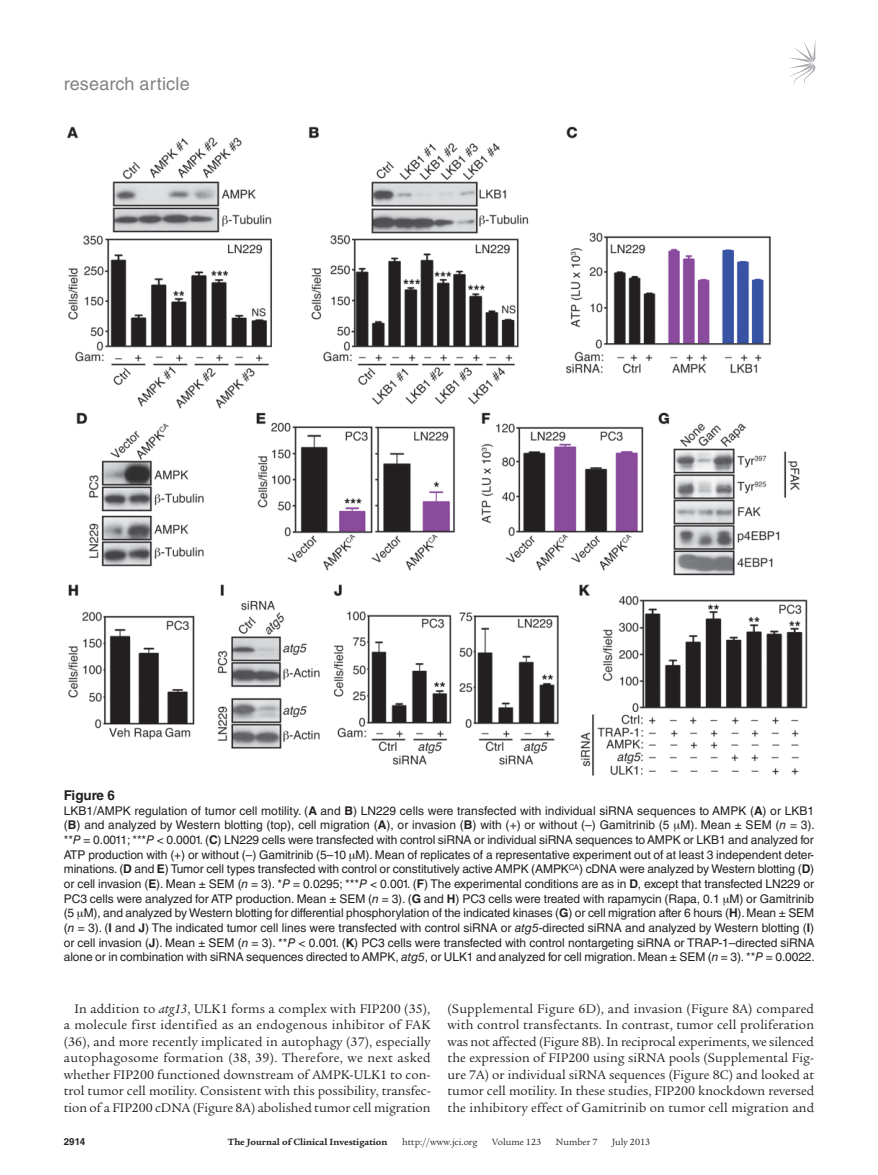
<style>
.page{position:relative;width:878px;height:1175px;background:#fff}
.page>*{position:absolute;margin:0;border:0;box-sizing:border-box;transform-origin:0 0}
.t1{font:18px "Helvetica LT Std";letter-spacing:.01em;color:#808285}
.t2{font:13.5px/16.5px "Legacy Serif Std";color:#231f20;text-align:justify}
.t3{font:700 13.5px "Helvetica LT Std";letter-spacing:-.005em;color:#231f20}
.t4{font:12px/14.7px "Helvetica LT Std";letter-spacing:-.01em;color:#231f20;text-align:justify}
.t5{font:9.75px "Legacy Serif Std";color:#231f20}
.t6{font:700 9.75px "Legacy Serif Std";color:#231f20}
.t7{font:700 9.75px "Helvetica LT Std";color:#231f20}
.s1{font-weight:700}
.s2{font-style:italic}
</style>
<div class="page">
<svg style="left:789px;top:42px;width:26px;height:43px"></svg>
<img style="left:67px;top:126px;width:741px;height:650px">
<h1 class="t1" style="left:64px;top:73px;width:127px">research article</h1>
<p class="t3" style="left:64px;top:787px;width:53px">Figure 6</p>
<p class="t4" style="left:64px;top:803px;width:752px">LKB1/AMPK regulation of tumor cell motility. (<span class="s1">A</span> and <span class="s1">B</span>) LN229 cells were transfected with individual siRNA sequences to AMPK (<span class="s1">A</span>) or LKB1 (<span class="s1">B</span>) and analyzed by Western blotting (top), cell migration (<span class="s1">A</span>), or invasion (<span class="s1">B</span>) with (+) or without (–) Gamitrinib (5 M). Mean ± SEM (<span class="s2">n</span> = 3). **<span class="s2">P</span> = 0.0011; ***<span class="s2">P</span> &lt; 0.0001. (<span class="s1">C</span>) LN229 cells were transfected with control siRNA or individual siRNA sequences to AMPK or LKB1 and analyzed for ATP production with (+) or without (–) Gamitrinib (5–10 M). Mean of replicates of a representative experiment out of at least 3 independent deter&shy;minations. (<span class="s1">D</span> and <span class="s1">E</span>) Tumor cell types transfected with control or constitutively active AMPK (AMPK<sup>CA</sup>) cDNA were analyzed by Western blotting (<span class="s1">D</span>) or cell invasion (<span class="s1">E</span>). Mean ± SEM (<span class="s2">n</span> = 3). *<span class="s2">P</span> = 0.0295; ***<span class="s2">P</span> &lt; 0.001. (<span class="s1">F</span>) The experimental conditions are as in <span class="s1">D</span>, except that transfected LN229 or PC3 cells were analyzed for ATP production. Mean ± SEM (<span class="s2">n</span> = 3). (<span class="s1">G</span> and <span class="s1">H</span>) PC3 cells were treated with rapamycin (Rapa, 0.1 M) or Gamitrinib (5 M), and analyzed by Western blotting for differential phosphorylation of the indicated kinases (<span class="s1">G</span>) or cell migration after 6 hours (<span class="s1">H</span>). Mean ± SEM (<span class="s2">n</span> = 3). (<span class="s1">I</span> and <span class="s1">J</span>) The indicated tumor cell lines were transfected with control siRNA or <span class="s2">atg5</span>-directed siRNA and analyzed by Western blotting (<span class="s1">I</span>) or cell invasion (<span class="s1">J</span>). Mean ± SEM (<span class="s2">n</span> = 3). **<span class="s2">P</span> &lt; 0.001. (<span class="s1">K</span>) PC3 cells were transfected with control nontargeting siRNA or TRAP-1–directed siRNA alone or in combination with siRNA sequences directed to AMPK, <span class="s2">atg5</span>, or ULK1 and analyzed for cell migration. Mean ± SEM (<span class="s2">n</span> = 3). **<span class="s2">P</span> = 0.0022.</p>
<p class="t2" style="left:64px;top:1000px;width:368px;text-indent:11px">In addition to <span class="s2">atg13</span>, ULK1 forms a complex with FIP200 (35), a molecule first identified as an endogenous inhibitor of FAK (36), and more recently implicated in autophagy (37), especially autophagosome formation (38, 39). Therefore, we next asked whether FIP200 functioned downstream of AMPK-ULK1 to con&shy;trol tumor cell motility. Consistent with this possibility, transfec&shy;tion of a FIP200 cDNA (Figure 8A) abolished tumor cell migration</p>
<p class="t2" style="left:447px;top:1000px;width:368px">(Supplemental Figure 6D), and invasion (Figure 8A) compared with control transfectants. In contrast, tumor cell proliferation was not affected (Figure 8B). In reciprocal experiments, we silenced the expression of FIP200 using siRNA pools (Supplemental Fig&shy;ure 7A) or individual siRNA sequences (Figure 8C) and looked at tumor cell motility. In these studies, FIP200 knockdown reversed the inhibitory effect of Gamitrinib on tumor cell migration and</p>
<p class="t7" style="left:64px;top:1135px;width:23px">2914</p>
<p class="t6" style="left:228px;top:1135px;width:161px">The Journal of Clinical Investigation</p>
<p class="t5" style="left:402px;top:1136px;width:77px">http://www.jci.org</p>
<p class="t5" style="left:492px;top:1136px;width:50px">Volume 123</p>
<p class="t5" style="left:556px;top:1136px;width:43px">Number 7</p>
<p class="t5" style="left:612px;top:1136px;width:40px">July 2013</p>
</div>
